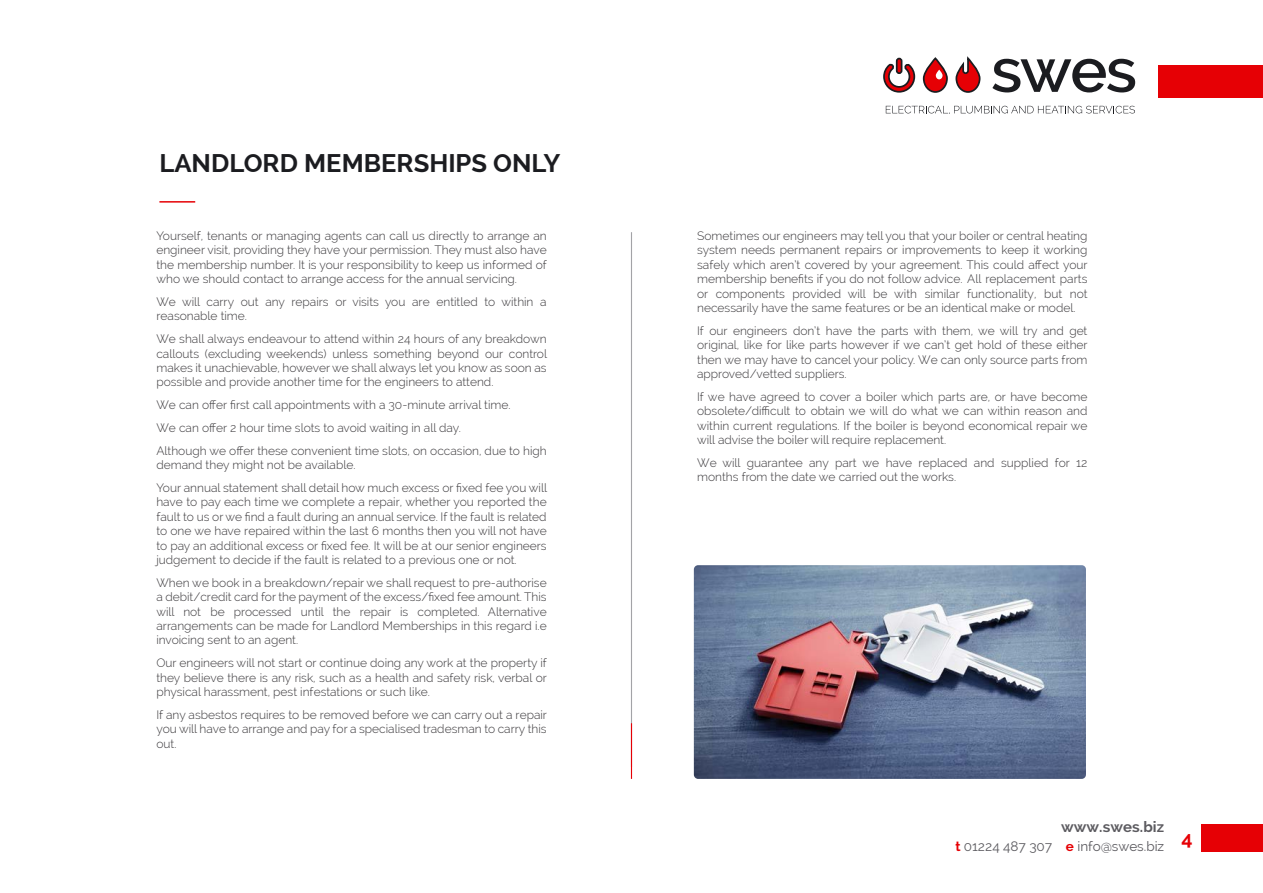
<style>
.page{position:relative;width:1263px;height:893px;background:#fff}
.page>*{position:absolute;margin:0;border:0;box-sizing:border-box;transform-origin:0 0}
.t1{font:700 25.5px "Raleway";color:#1b1c20}
.t2{font:700 15px "Raleway";letter-spacing:.005em;color:#5c5b60}
.t3{font:13.5px "Raleway";color:#5c5b60}
.t4{font:300 12px/14.4px "Raleway";color:#39373a;text-align:justify}
.s1{font-weight:700;color:#e60005}
</style>
<div class="page">
<svg style="left:992px;top:59px;width:143px;height:33px"></svg>
<svg style="left:886px;top:106px;width:249px;height:8px"></svg>
<svg style="left:922px;top:58px;width:26px;height:35px"></svg>
<svg style="left:883px;top:62px;width:33px;height:31px"></svg>
<div style="left:896px;top:58px;width:6px;height:16px;border:2px solid #1b1c20;border-radius:2px"></div>
<svg style="left:955px;top:57px;width:26px;height:36px"></svg>
<div style="left:1158px;top:65px;width:105px;height:33px;background:#e60005"></div>
<div style="left:1201px;top:824px;width:62px;height:27px;background:#e60005"></div>
<hr style="left:631px;top:232px;width:1px;height:535px;background:#a3a3a7">
<hr style="left:631px;top:723px;width:1px;height:56px;background:#e60005">
<img style="left:694px;top:565px;width:392px;height:214px">
<hr style="left:159px;top:201px;width:36px;height:2px;background:#e60005">
<h1 class="t1" style="left:159px;top:148px;width:402px">LANDLORD MEMBERSHIPS ONLY</h1>
<p class="t4" style="left:156px;top:228px;width:392px">Yourself, tenants or managing agents can call us directly to arrange an engineer visit, providing they have your permission. They must also have the membership number. It is your responsibility to keep us informed of who we should contact to arrange access for the annual servicing.</p>
<p class="t4" style="left:156px;top:294px;width:392px">We will carry out any repairs or visits you are entitled to within a reasonable time.</p>
<p class="t4" style="left:156px;top:332px;width:392px">We shall always endeavour to attend within 24 hours of any breakdown callouts (excluding weekends) unless something beyond our control makes it unachievable, however we shall always let you know as soon as possible and provide another time for the engineers to attend.</p>
<p class="t4" style="left:156px;top:393px;width:392px;line-height:22.8px;text-align:left">We can offer first call appointments with a 30-minute arrival time.<br>We can offer 2 hour time slots to avoid waiting in all day.<br>Although we offer these convenient time slots, on occasion, due to high</p>
<p class="t4" style="left:156px;top:453px;width:392px;line-height:22.8px">demand they might not be available.<br>Your annual statement shall detail how much excess or fixed fee you will</p>
<p class="t4" style="left:156px;top:495px;width:392px">have to pay each time we complete a repair, whether you reported the fault to us or we find a fault during an annual service. If the fault is related to one we have repaired within the last 6 months then you will not have to pay an additional excess or fixed fee. It will be at our senior engineers judgement to decide if the fault is related to a previous one or not.</p>
<p class="t4" style="left:156px;top:575px;width:392px">When we book in a breakdown/repair we shall request to pre-authorise a debit/credit card for the payment of the excess/fixed fee amount. This will not be processed until the repair is completed. Alternative arrangements can be made for Landlord Memberships in this regard i.e invoicing sent to an agent.</p>
<p class="t4" style="left:156px;top:656px;width:392px">Our engineers will not start or continue doing any work at the property if they believe there is any risk, such as a health and safety risk, verbal or physical harassment, pest infestations or such like.</p>
<p class="t4" style="left:156px;top:707px;width:392px">If any asbestos requires to be removed before we can carry out a repair you will have to arrange and pay for a specialised tradesman to carry this out.</p>
<p class="t4" style="left:697px;top:228px;width:392px">Sometimes our engineers may tell you that your boiler or central heating system needs permanent repairs or improvements to keep it working safely which aren’t covered by your agreement. This could affect your membership benefits if you do not follow advice. All replacement parts or components provided will be with similar functionality, but not necessarily have the same features or be an identical make or model.</p>
<p class="t4" style="left:697px;top:323px;width:392px">If our engineers don’t have the parts with them, we will try and get original, like for like parts however if we can’t get hold of these either then we may have to cancel your policy. We can only source parts from approved/vetted suppliers.</p>
<p class="t4" style="left:697px;top:389px;width:392px">If we have agreed to cover a boiler which parts are, or have become obsolete/difficult to obtain we will do what we can within reason and within current regulations. If the boiler is beyond economical repair we will advise the boiler will require replacement.</p>
<p class="t4" style="left:697px;top:455px;width:392px">We will guarantee any part we have replaced and supplied for 12 months from the date we carried out the works.</p>
<p class="t2" style="left:1061px;top:818px;width:105px">www.swes.biz</p>
<p class="t3" style="left:955px;top:839px;width:239px"><span class="s1">t</span> 01224 487 307 <span class="s1">e</span> info@swes.biz <sup>4</sup></p>
</div>
